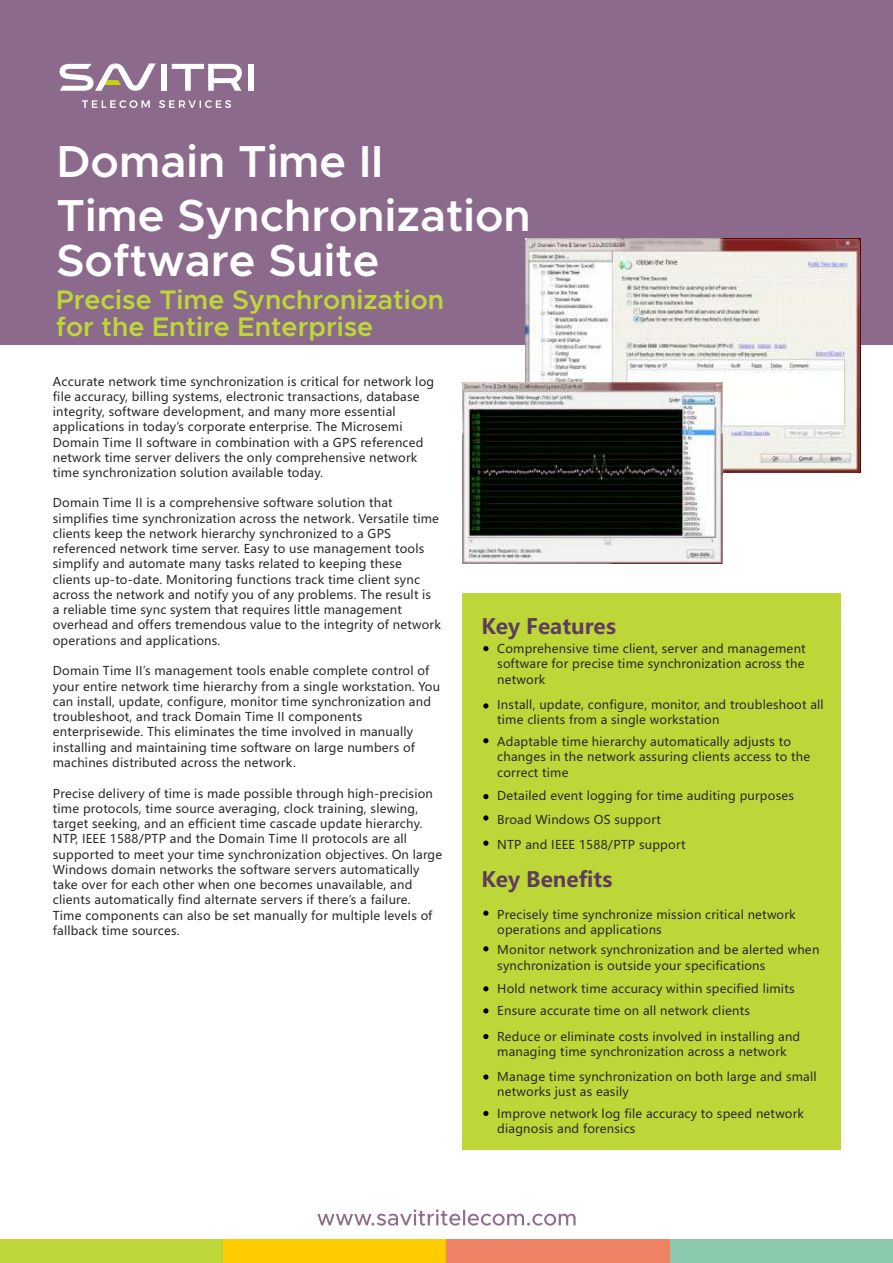
<style>
.page{position:relative;width:893px;height:1263px;background:#fff}
.page>*{position:absolute;margin:0;border:0;box-sizing:border-box;transform-origin:0 0}
.t1{font:600 45px/45px "Metropolis";color:#fefefe}
.t2{font:600 27px/27px "Metropolis";color:#bdd738}
.t3{font:700 21px "Microsoft Ya Hei UI";color:#5d3c5e}
.t4{font:12px/15.3px "Microsoft Ya Hei UI";letter-spacing:.015em;color:#2b2a29}
</style>
<div class="page">
<div style="left:670px;top:1239px;width:223px;height:24px;background:#8ccaae"></div>
<div style="left:223px;top:1239px;width:223px;height:24px;background:#fecc00"></div>
<div style="left:446px;top:1239px;width:224px;height:24px;background:#f08365"></div>
<div style="left:0;top:1239px;width:223px;height:24px;background:#bdd738"></div>
<svg style="left:317px;top:1209px;width:259px;height:16px"></svg>
<div style="left:0;top:0;width:893px;height:344px;background:#8b6a8c"></div>
<svg style="left:60px;top:63px;width:96px;height:28px"></svg>
<div style="left:161px;top:64px;width:5px;height:27px;background:#fff"></div>
<svg style="left:172px;top:64px;width:70px;height:27px"></svg>
<div style="left:248px;top:64px;width:5px;height:27px;background:#fff"></div>
<svg style="left:82px;top:100px;width:149px;height:8px"></svg>
<div style="left:462px;top:594px;width:378px;height:556px;background:#bdd738"></div>
<svg style="left:483px;top:646px;width:5px;height:5px"></svg>
<svg style="left:483px;top:703px;width:5px;height:5px"></svg>
<svg style="left:483px;top:738px;width:5px;height:5px"></svg>
<svg style="left:483px;top:794px;width:5px;height:5px"></svg>
<svg style="left:483px;top:815px;width:5px;height:5px"></svg>
<svg style="left:483px;top:840px;width:5px;height:6px"></svg>
<svg style="left:483px;top:910px;width:5px;height:6px"></svg>
<svg style="left:483px;top:946px;width:5px;height:5px"></svg>
<svg style="left:483px;top:1008px;width:5px;height:5px"></svg>
<svg style="left:483px;top:986px;width:5px;height:5px"></svg>
<svg style="left:483px;top:1034px;width:5px;height:5px"></svg>
<svg style="left:483px;top:1074px;width:5px;height:6px"></svg>
<svg style="left:483px;top:1111px;width:5px;height:5px"></svg>
<img style="left:525px;top:239px;width:336px;height:234px">
<img style="left:463px;top:382px;width:260px;height:182px">
<h1 class="t1" style="left:56px;top:141px;width:328px">Domain Time II</h1>
<h1 class="t1" style="left:56px;top:195px;width:476px">Time Synchronization<br>Software Suite</h1>
<h2 class="t2" style="left:56px;top:287px;width:390px">Precise Time Synchronization for the Entire Enterprise</h2>
<p class="t4" style="left:53px;top:375px;width:383px">Accurate network time synchronization is critical for network log file accuracy, billing systems, electronic transactions, database integrity, software development, and many more essential applications in today’s corporate enterprise. The Microsemi Domain Time II software in combination with a GPS referenced network time server delivers the only comprehensive network time synchronization solution available today.</p>
<p class="t4" style="left:53px;top:496px;width:390px">Domain Time II is a comprehensive software solution that simplifies time synchronization across the network. Versatile time clients keep the network hierarchy synchronized to a GPS referenced network time server. Easy to use management tools simplify and automate many tasks related to keeping these clients up-to-date. Monitoring functions track time client sync across the network and notify you of any problems. The result is<br>a reliable time sync system that requires little management overhead and offers tremendous value to the integrity of network operations and applications.</p>
<p class="t4" style="left:53px;top:664px;width:389px">Domain Time II’s management tools enable complete control of your entire network time hierarchy from a single workstation. You can install, update, configure, monitor time synchronization and troubleshoot, and track Domain Time II components enterprisewide. This eliminates the time involved in manually installing and maintaining time software on large numbers of machines distributed across the network.</p>
<p class="t4" style="left:53px;top:787px;width:391px">Precise delivery of time is made possible through high-precision time protocols, time source averaging, clock training, slewing, target seeking, and an efficient time cascade update hierarchy.<br>NTP, IEEE 1588/PTP and the Domain Time II protocols are all supported to meet your time synchronization objectives. On large Windows domain networks the software servers automatically take over for each other when one becomes unavailable, and clients automatically find alternate servers if there’s a failure.<br>Time components can also be set manually for multiple levels of fallback time sources.</p>
<h3 class="t3" style="left:481px;top:617px;width:136px">Key Features</h3>
<p class="t4" style="left:497px;top:642px;width:310px;text-align:justify">Comprehensive time client, server and management software for precise time synchronization across the network</p>
<p class="t4" style="left:497px;top:698px;width:328px">Install, update, configure, monitor, and troubleshoot all time clients from a single workstation</p>
<p class="t4" style="left:497px;top:735px;width:315px">Adaptable time hierarchy automatically adjusts to changes in the network assuring clients access to the correct time</p>
<p class="t4" style="left:497px;top:785px;width:298px;line-height:23.2px">Detailed event logging for time auditing purposes<br>Broad Windows OS support</p>
<p class="t4" style="left:497px;top:838px;width:190px">NTP and IEEE 1588/PTP support</p>
<h3 class="t3" style="left:481px;top:870px;width:133px">Key Benefits</h3>
<p class="t4" style="left:497px;top:908px;width:300px">Precisely time synchronize mission critical network operations and applications</p>
<p class="t4" style="left:497px;top:943px;width:324px">Monitor network synchronization and be alerted when synchronization is outside your specifications</p>
<p class="t4" style="left:497px;top:978px;width:299px;line-height:22.4px">Hold network time accuracy within specified limits<br>Ensure accurate time on all network clients</p>
<p class="t4" style="left:497px;top:1030px;width:305px">Reduce or eliminate costs involved in installing and managing time synchronization across a network</p>
<p class="t4" style="left:497px;top:1070px;width:321px">Manage time synchronization on both large and small networks just as easily</p>
<p class="t4" style="left:497px;top:1107px;width:308px">Improve network log file accuracy to speed network diagnosis and forensics</p>
</div>
